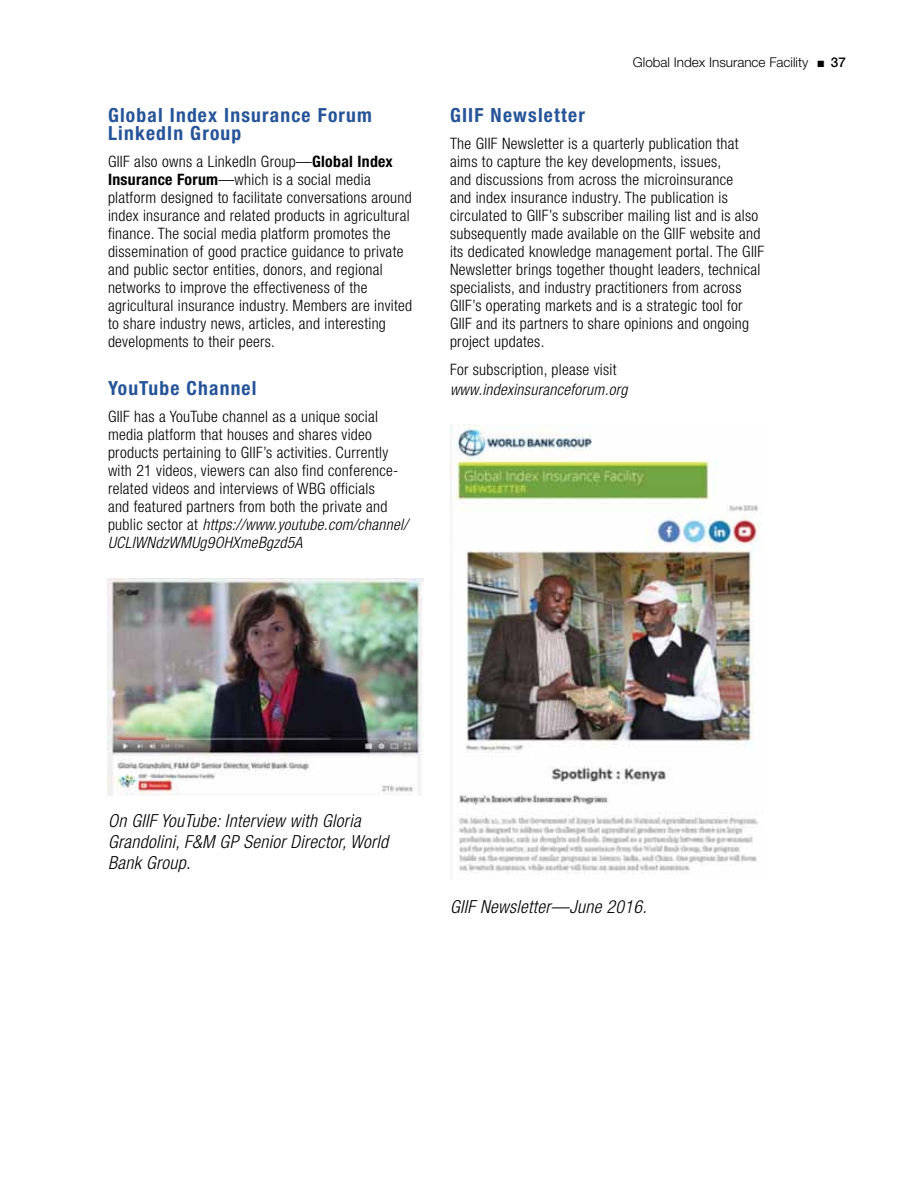
<style>
.page{position:relative;width:918px;height:1188px;background:#fff}
.page>*{position:absolute;margin:0;border:0;box-sizing:border-box;transform-origin:0 0}
.t1{font:700 condensed 19.5px/18px "Helvetica Neue LT Std";letter-spacing:.06em;color:#265499}
.t2{font:italic 300 condensed 18px/21px "Helvetica Neue LT Std";letter-spacing:.02em;color:#000}
.t3{font:300 condensed 15.75px/18px "Helvetica Neue LT Std";letter-spacing:.02em;color:#000}
.t4{font:italic 300 condensed 15.75px "Helvetica Neue LT Std";letter-spacing:.02em;color:#000}
.t5{font:300 13.5px "Helvetica Neue LT Std";color:#000}
.s1{font-weight:700}
.s2{font-style:italic}
.s3{font-weight:500}
</style>
<div class="page">
<img style="left:108px;top:578px;width:315px;height:218px">
<img style="left:450px;top:425px;width:309px;height:454px">
<hr style="left:0;top:0;width:1px;height:1188px;background:#91ca64">
<svg style="left:0;top:285px;width:1px;height:791px"></svg>
<p class="t1" style="left:108px;top:106px;width:266px">Global Index Insurance Forum<br>LinkedIn Group</p>
<p class="t3" style="left:108px;top:152px;width:306px">GIIF also owns a LinkedIn Group—<span class="s1">Global Index Insurance Forum</span>—which is a social media platform designed to facilitate conversations around index insurance and related products in agricultural finance. The social media platform promotes the dissemination of good practice guidance to private and public sector entities, donors, and regional networks to improve the effectiveness of the agricultural insurance industry. Members are invited to share industry news, articles, and interesting developments to their peers.</p>
<p class="t1" style="left:108px;top:379px;width:150px">YouTube Channel</p>
<p class="t3" style="left:108px;top:407px;width:301px">GIIF has a YouTube channel as a unique social media platform that houses and shares video products pertaining to GIIF’s activities. Currently with 21 videos, viewers can also find conference&shy;related videos and interviews of WBG officials<br>and featured partners from both the private and public sector at <span class="s2">https://www.youtube.com/channel/ UCLIWNdzWMUg9OHXmeBgzd5A</span></p>
<p class="t5" style="left:633px;top:54px;width:215px">Global Index Insurance Facility ■ <span class="s3">37</span></p>
<p class="t1" style="left:450px;top:106px;width:136px">GIIF Newsletter</p>
<p class="t3" style="left:450px;top:134px;width:316px">The GIIF Newsletter is a quarterly publication that aims to capture the key developments, issues,<br>and discussions from across the microinsurance<br>and index insurance industry. The publication is circulated to GIIF’s subscriber mailing list and is also subsequently made available on the GIIF website and its dedicated knowledge management portal. The GIIF Newsletter brings together thought leaders, technical specialists, and industry practitioners from across GIIF’s operating markets and is a strategic tool for GIIF and its partners to share opinions and ongoing project updates.</p>
<p class="t3" style="left:450px;top:360px;width:168px">For subscription, please visit</p>
<p class="t4" style="left:450px;top:380px;width:179px">www.indexinsuranceforum.org</p>
<p class="t2" style="left:108px;top:811px;width:282px">On GIIF YouTube: Interview with Gloria<br>Grandolini, F&amp;M GP Senior Director, World<br>Bank Group.</p>
<p class="t2" style="left:450px;top:896px;width:198px">GIIF Newsletter—June 2016.</p>
</div>
